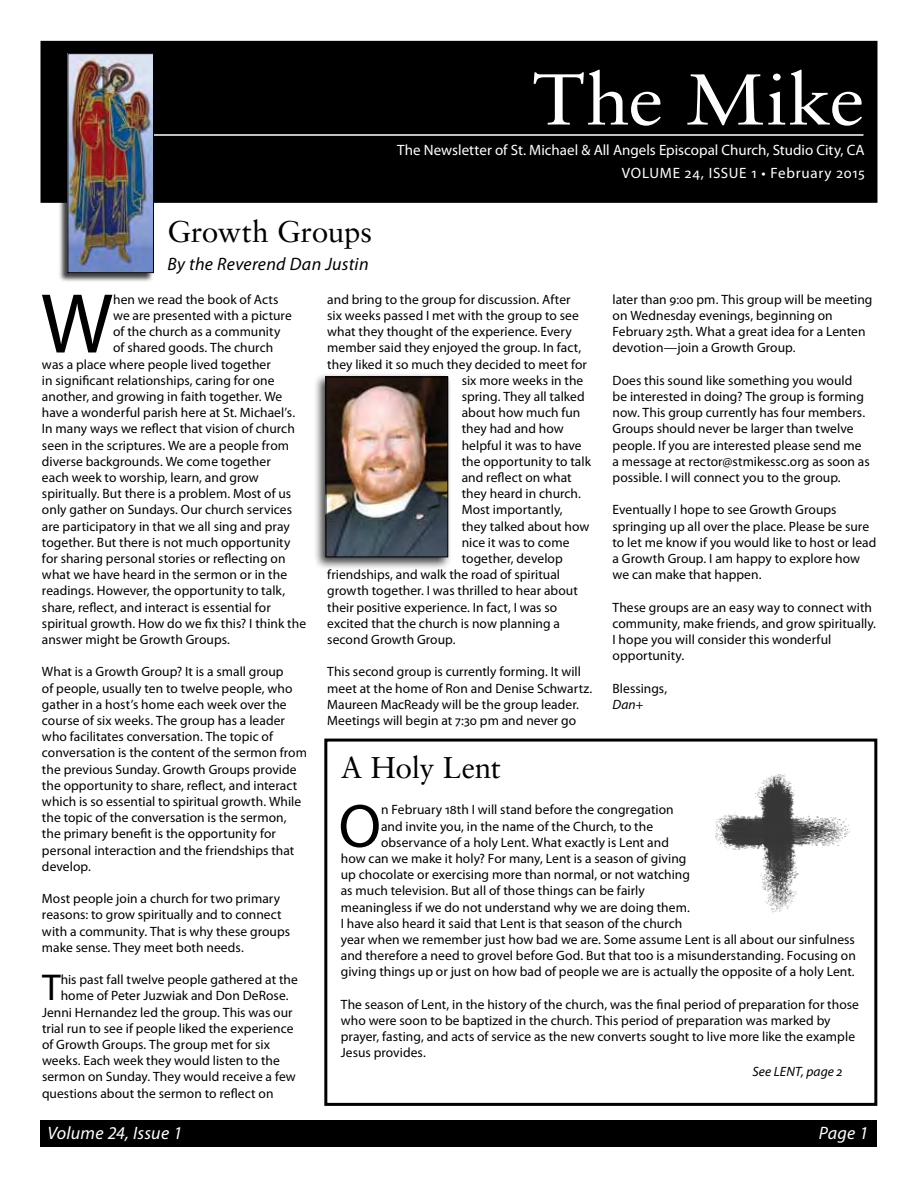
<style>
.page{position:relative;width:918px;height:1188px;background:#fff}
.page>*{position:absolute;margin:0;border:0;box-sizing:border-box;transform-origin:0 0}
.t1{font:85.65px "Myriad Pro";color:#000}
.t2{font:72px "Sabon LT Std";color:#fff;scale:1.1 1}
.t3{font:61.5px "Myriad Pro";color:#000}
.t4{font:37.5px "Myriad Pro";color:#000}
.t5{font:30px "Sabon LT Std";letter-spacing:-.015em;color:#000}
.t6{font:italic 18px "Myriad Pro";letter-spacing:.015em;color:#000}
.t7{font:italic 18px "Myriad Pro";letter-spacing:.015em;color:#fff}
.t8{font:15px/22.5px "Myriad Pro";letter-spacing:.005em;color:#fff;text-align:right}
.t9{font:13.5px/16.2px "Myriad Pro";letter-spacing:.005em;color:#000}
.t10{font:italic 13.5px "Myriad Pro";letter-spacing:.005em;color:#000}
</style>
<div class="page">
<div style="left:40px;top:1120px;width:838px;height:27px;background:#000"></div>
<div style="left:41px;top:42px;width:836px;height:160px;background:#000"></div>
<div style="left:40px;top:41px;width:838px;height:162px;border:2px solid #000"></div>
<hr style="left:112px;top:134px;width:751px;height:2px;background:#fff">
<div style="left:58px;top:53px;width:96px;height:229px;background:#000;opacity:.75"></div>
<img style="left:70px;top:55px;width:82px;height:216px">
<div style="left:68px;top:53px;width:86px;height:220px;border:1px solid #000"></div>
<div style="left:313px;top:373px;width:139px;height:197px;background:#000;opacity:.75"></div>
<img style="left:328px;top:379px;width:118px;height:176px">
<div style="left:326px;top:377px;width:122px;height:180px;border:1px solid #000"></div>
<div style="left:324px;top:739px;width:553px;height:367px;border:3px solid #000"></div>
<img style="left:715px;top:774px;width:136px;height:138px">
<h3 class="t5" style="left:167px;top:213px;width:206px">Growth Groups</h3>
<h3 class="t6" style="left:167px;top:253px;width:203px">By the Reverend Dan Justin</h3>
<h2 class="t2" style="left:532px;top:57px;width:304px">The Mike</h2>
<p class="t8" style="left:397px;top:139px;width:469px">The Newsletter of St. Michael &amp; All Angels Episcopal Church, Studio City, CA<br>VOLUME 24, ISSUE 1 • February 2015</p>
<h1 class="t1" style="left:41px;top:271px;width:74px">W</h1>
<p class="t9" style="left:113px;top:291px;width:167px">hen we read the book of Acts</p>
<p class="t9" style="left:113px;top:307px;width:180px">we are presented with a picture</p>
<p class="t9" style="left:113px;top:323px;width:169px">of the church as a community</p>
<p class="t9" style="left:113px;top:340px;width:162px">of shared goods. The church</p>
<p class="t9" style="left:42px;top:356px;width:230px">was a place where people lived together</p>
<p class="t9" style="left:42px;top:372px;width:234px">in significant relationships, caring for one</p>
<p class="t9" style="left:42px;top:388px;width:242px">another, and growing in faith together. We</p>
<p class="t9" style="left:42px;top:404px;width:255px">have a wonderful parish here at St. Michael’s.</p>
<p class="t9" style="left:42px;top:421px;width:254px">In many ways we reflect that vision of church</p>
<p class="t9" style="left:42px;top:437px;width:249px">seen in the scriptures. We are a people from</p>
<p class="t9" style="left:42px;top:453px;width:230px">diverse backgrounds. We come together</p>
<p class="t9" style="left:42px;top:469px;width:218px">each week to worship, learn, and grow</p>
<p class="t9" style="left:42px;top:485px;width:251px">spiritually. But there is a problem. Most of us</p>
<p class="t9" style="left:42px;top:502px;width:252px">only gather on Sundays. Our church services</p>
<p class="t9" style="left:42px;top:518px;width:249px">are participatory in that we all sing and pray</p>
<p class="t9" style="left:42px;top:534px;width:250px">together. But there is not much opportunity</p>
<p class="t9" style="left:42px;top:550px;width:245px">for sharing personal stories or reflecting on</p>
<p class="t9" style="left:42px;top:566px;width:247px">what we have heard in the sermon or in the</p>
<p class="t9" style="left:42px;top:583px;width:245px">readings. However, the opportunity to talk,</p>
<p class="t9" style="left:42px;top:599px;width:230px">share, reflect, and interact is essential for</p>
<p class="t9" style="left:42px;top:615px;width:266px">spiritual growth. How do we fix this? I think the</p>
<p class="t9" style="left:42px;top:631px;width:189px">answer might be Growth Groups.</p>
<p class="t9" style="left:42px;top:664px;width:267px">What is a Growth Group? It is a small group<br>of people, usually ten to twelve people, who gather in a host’s home each week over the course of six weeks. The group has a leader who facilitates conversation. The topic of conversation is the content of the sermon from the previous Sunday. Growth Groups provide the opportunity to share, reflect, and interact which is so essential to spiritual growth. While the topic of the conversation is the sermon, the primary benefit is the opportunity for personal interaction and the friendships that develop.</p>
<p class="t9" style="left:42px;top:890px;width:250px">Most people join a church for two primary reasons: to grow spiritually and to connect with a community. That is why these groups make sense. They meet both needs.</p>
<h3 class="t4" style="left:42px;top:965px;width:20px">T</h3>
<p class="t9" style="left:61px;top:971px;width:239px">his past fall twelve people gathered at the</p>
<p class="t9" style="left:61px;top:988px;width:229px">home of Peter Juzwiak and Don DeRose.</p>
<p class="t9" style="left:42px;top:1004px;width:252px">Jenni Hernandez led the group. This was our</p>
<p class="t9" style="left:42px;top:1020px;width:253px">trial run to see if people liked the experience</p>
<p class="t9" style="left:42px;top:1036px;width:230px">of Growth Groups. The group met for six</p>
<p class="t9" style="left:42px;top:1052px;width:239px">weeks. Each week they would listen to the</p>
<p class="t9" style="left:42px;top:1069px;width:255px">sermon on Sunday. They would receive a few</p>
<p class="t9" style="left:42px;top:1085px;width:233px">questions about the sermon to reflect on</p>
<p class="t9" style="left:327px;top:291px;width:245px">and bring to the group for discussion. After</p>
<p class="t9" style="left:327px;top:307px;width:253px">six weeks passed I met with the group to see</p>
<p class="t9" style="left:327px;top:323px;width:246px">what they thought of the experience. Every</p>
<p class="t9" style="left:327px;top:340px;width:256px">member said they enjoyed the group. In fact,</p>
<p class="t9" style="left:327px;top:356px;width:261px">they liked it so much they decided to meet for</p>
<p class="t9" style="left:462px;top:372px;width:123px">six more weeks in the</p>
<p class="t9" style="left:462px;top:388px;width:125px">spring. They all talked</p>
<p class="t9" style="left:462px;top:404px;width:120px">about how much fun</p>
<p class="t9" style="left:462px;top:421px;width:104px">they had and how</p>
<p class="t9" style="left:462px;top:437px;width:122px">helpful it was to have</p>
<p class="t9" style="left:462px;top:453px;width:131px">the opportunity to talk</p>
<p class="t9" style="left:462px;top:469px;width:112px">and reflect on what</p>
<p class="t9" style="left:462px;top:485px;width:121px">they heard in church.</p>
<p class="t9" style="left:462px;top:502px;width:102px">Most importantly,</p>
<p class="t9" style="left:462px;top:518px;width:129px">they talked about how</p>
<p class="t9" style="left:462px;top:534px;width:109px">nice it was to come</p>
<p class="t9" style="left:462px;top:550px;width:103px">together, develop</p>
<p class="t9" style="left:327px;top:566px;width:234px">friendships, and walk the road of spiritual</p>
<p class="t9" style="left:327px;top:583px;width:252px">growth together. I was thrilled to hear about</p>
<p class="t9" style="left:327px;top:599px;width:232px">their positive experience. In fact, I was so</p>
<p class="t9" style="left:327px;top:615px;width:234px">excited that the church is now planning a</p>
<p class="t9" style="left:327px;top:631px;width:130px">second Growth Group.</p>
<p class="t9" style="left:327px;top:664px;width:267px">This second group is currently forming. It will meet at the home of Ron and Denise Schwartz.<br>Maureen MacReady will be the group leader.<br>Meetings will begin at 7:30 pm and never go</p>
<p class="t9" style="left:613px;top:291px;width:261px">later than 9:00 pm. This group will be meeting on Wednesday evenings, beginning on February 25th. What a great idea for a Lenten devotion—join a Growth Group.</p>
<p class="t9" style="left:613px;top:372px;width:259px">Does this sound like something you would be interested in doing? The group is forming now. This group currently has four members.<br>Groups should never be larger than twelve people. If you are interested please send me a message at rector@stmikessc.org as soon as possible. I will connect you to the group.</p>
<p class="t9" style="left:613px;top:502px;width:266px">Eventually I hope to see Growth Groups springing up all over the place. Please be sure to let me know if you would like to host or lead a Growth Group. I am happy to explore how we can make that happen.</p>
<p class="t9" style="left:613px;top:599px;width:265px">These groups are an easy way to connect with community, make friends, and grow spiritually.<br>I hope you will consider this wonderful opportunity.</p>
<p class="t9" style="left:613px;top:680px;width:56px">Blessings,</p>
<p class="t10" style="left:613px;top:696px;width:33px">Dan+</p>
<h3 class="t5" style="left:341px;top:750px;width:162px">A Holy Lent</h3>
<h3 class="t3" style="left:339px;top:788px;width:44px">O</h3>
<p class="t9" style="left:381px;top:802px;width:294px">n February 18th I will stand before the congregation</p>
<p class="t9" style="left:381px;top:818px;width:274px">and invite you, in the name of the Church, to the</p>
<p class="t9" style="left:381px;top:834px;width:290px">observance of a holy Lent. What exactly is Lent and</p>
<p class="t9" style="left:341px;top:850px;width:347px">how can we make it holy? For many, Lent is a season of giving</p>
<p class="t9" style="left:341px;top:866px;width:351px">up chocolate or exercising more than normal, or not watching</p>
<p class="t9" style="left:341px;top:883px;width:306px">as much television. But all of those things can be fairly</p>
<p class="t9" style="left:341px;top:899px;width:351px">meaningless if we do not understand why we are doing them.</p>
<p class="t9" style="left:341px;top:915px;width:343px">I have also heard it said that Lent is that season of the church</p>
<p class="t9" style="left:341px;top:931px;width:515px">year when we remember just how bad we are. Some assume Lent is all about our sinfulness</p>
<p class="t9" style="left:341px;top:947px;width:517px">and therefore a need to grovel before God. But that too is a misunderstanding. Focusing on</p>
<p class="t9" style="left:341px;top:964px;width:515px">giving things up or just on how bad of people we are is actually the opposite of a holy Lent.</p>
<p class="t9" style="left:341px;top:996px;width:520px">The season of Lent, in the history of the church, was the final period of preparation for those who were soon to be baptized in the church. This period of preparation was marked by prayer, fasting, and acts of service as the new converts sought to live more like the example Jesus provides.</p>
<p class="t10" style="left:753px;top:1063px;width:91px">See Lent, page 2</p>
<h3 class="t7" style="left:47px;top:1121px;width:136px">Volume 24, Issue 1</h3>
<h3 class="t7" style="left:819px;top:1121px;width:51px">Page 1</h3>
</div>
